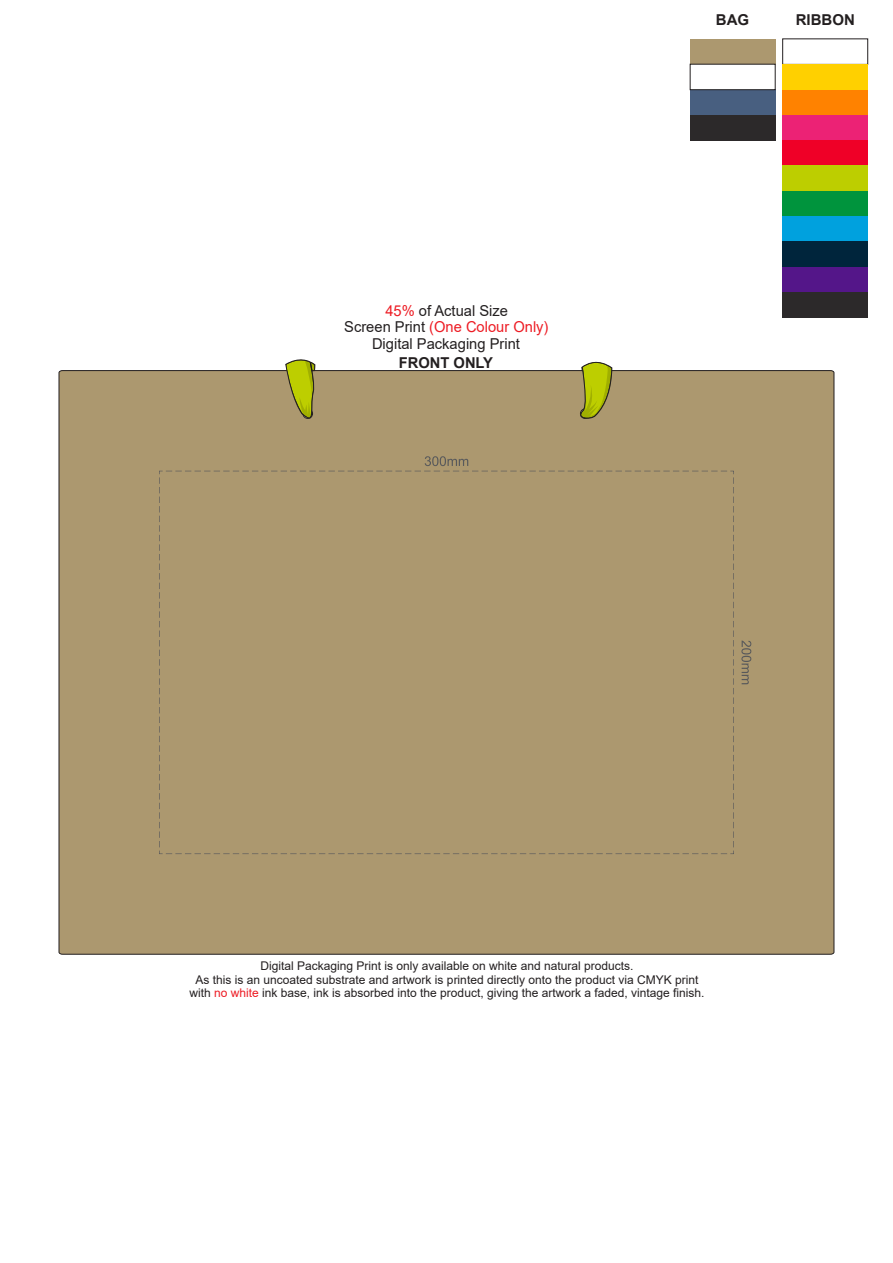
<style>
.page{position:relative;width:893px;height:1263px;background:#fff}
.page>*{position:absolute;margin:0;border:0;box-sizing:border-box;transform-origin:0 0}
.t1{font:15px/16.8px "Arial";color:#231f20;text-align:center}
.t2{font:700 15px "Arial";color:#231f20}
.t3{font:12px/13.4px "Arial";color:#231f20;text-align:center}
.s1{color:#ed1c24}
</style>
<div class="page">
<div style="left:58px;top:370px;width:777px;height:585px;background:#ac986f"></div>
<svg style="left:285px;top:359px;width:327px;height:68px;background:#b4a776"></svg>
<div style="left:159px;top:471px;width:575px;height:383px;background:#ac986f"></div>
<svg style="left:425px;top:456px;width:43px;height:10px"></svg>
<svg style="left:741px;top:640px;width:10px;height:44px"></svg>
<div style="left:690px;top:89px;width:85px;height:26px;background:#485f80"></div>
<div style="left:690px;top:115px;width:85px;height:25px;background:#2c292a"></div>
<div style="left:690px;top:39px;width:85px;height:25px;background:#ac986f"></div>
<div style="left:690px;top:64px;width:85px;height:26px;background:#fff;border:1px solid #231f20"></div>
<div style="left:783px;top:89px;width:85px;height:26px;background:#ff8200"></div>
<div style="left:783px;top:115px;width:85px;height:25px;background:#ec2275"></div>
<div style="left:783px;top:191px;width:85px;height:25px;background:#00943d"></div>
<div style="left:783px;top:216px;width:85px;height:26px;background:#00a1de"></div>
<div style="left:783px;top:242px;width:85px;height:25px;background:#00253c"></div>
<div style="left:783px;top:267px;width:85px;height:26px;background:#541689"></div>
<div style="left:783px;top:293px;width:85px;height:25px;background:#2c292a"></div>
<div style="left:783px;top:64px;width:85px;height:26px;background:#ffd000"></div>
<div style="left:783px;top:140px;width:85px;height:25px;background:#ef0027"></div>
<div style="left:783px;top:165px;width:85px;height:26px;background:#bdce00"></div>
<p class="t1" style="left:344px;top:302px;width:206px"><span class="s1">45%</span> of Actual Size<br>Screen Print <span class="s1">(One Colour Only)<br></span>Digital Packaging Print</p>
<p class="t2" style="left:399px;top:352px;width:96px">FRONT ONLY</p>
<p class="t2" style="left:716px;top:10px;width:35px">BAG</p>
<p class="t2" style="left:796px;top:10px;width:61px">RIBBON</p>
<p class="t3" style="left:189px;top:959px;width:516px">Digital Packaging Print is only available on white and natural products.<br>As this is an uncoated substrate and artwork is printed directly onto the product via CMYK print with <span class="s1">no white</span> ink base, ink is absorbed into the product, giving the artwork a faded, vintage finish.</p>
</div>
